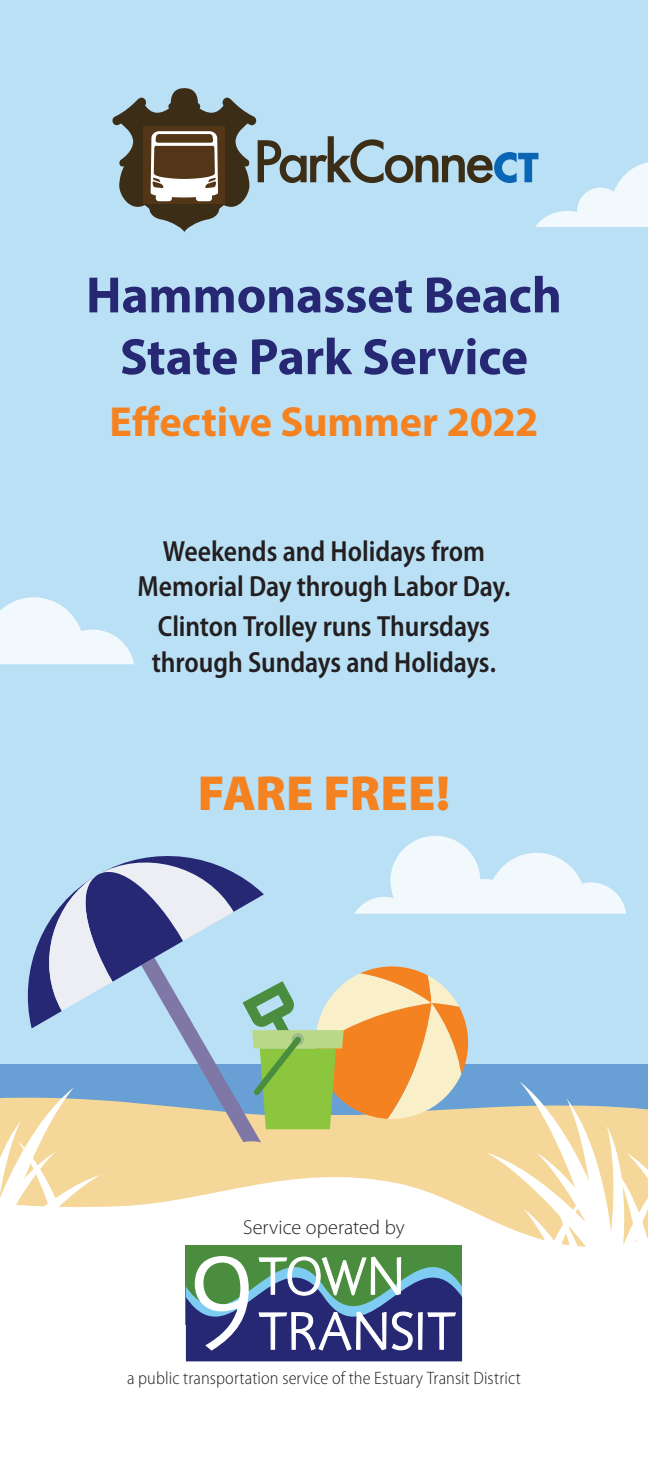
<style>
.page{position:relative;width:648px;height:1458px;background:#fff}
.page>*{position:absolute;margin:0;border:0;box-sizing:border-box;transform-origin:0 0}
.t1{font:700 51.52px/61.9px "Myriad Pro";letter-spacing:-.005em;color:#272873;text-align:center}
.t2{font:900 49.5px "Myriad Pro";letter-spacing:-.005em;color:#f58220}
.t3{font:700 42.3px "Myriad Pro";color:#f58220}
.t4{font:600 semi-condensed 29.25px/35.1px "Myriad Pro";letter-spacing:-.005em;color:#231f20;text-align:center;scale:.95 1}
.t5{font:300 20.25px "Myriad Pro";letter-spacing:.005em;color:#231f20}
.t6{font:300 semi-condensed 18px "Myriad Pro";letter-spacing:.01em;color:#231f20}
</style>
<div class="page">
<div style="left:0;top:0;width:648px;height:1116px;background:#bae0f6"></div>
<svg style="left:0;top:597px;width:134px;height:67px"></svg>
<svg style="left:0;top:836px;width:648px;height:526px"></svg>
<svg style="left:112px;top:88px;width:536px;height:145px"></svg>
<h1 class="t1" style="left:86px;top:262px;width:477px">Hammonasset Beach<br>State Park Service</h1>
<h3 class="t3" style="left:109px;top:395px;width:431px">Effective Summer 2022</h3>
<p class="t4" style="left:138px;top:533px;width:394px">Weekends and Holidays from<br>Memorial Day through Labor Day.</p>
<p class="t4" style="left:152px;top:608px;width:364px;text-align:left">Clinton Trolley runs Thursdays through Sundays and Holidays.</p>
<h2 class="t2" style="left:198px;top:760px;width:254px">FARE FREE!</h2>
<p class="t5" style="left:243px;top:1215px;width:163px">Service operated by</p>
<p class="t6" style="left:127px;top:1368px;width:395px">a public transportation service of the Estuary Transit District</p>
</div>
